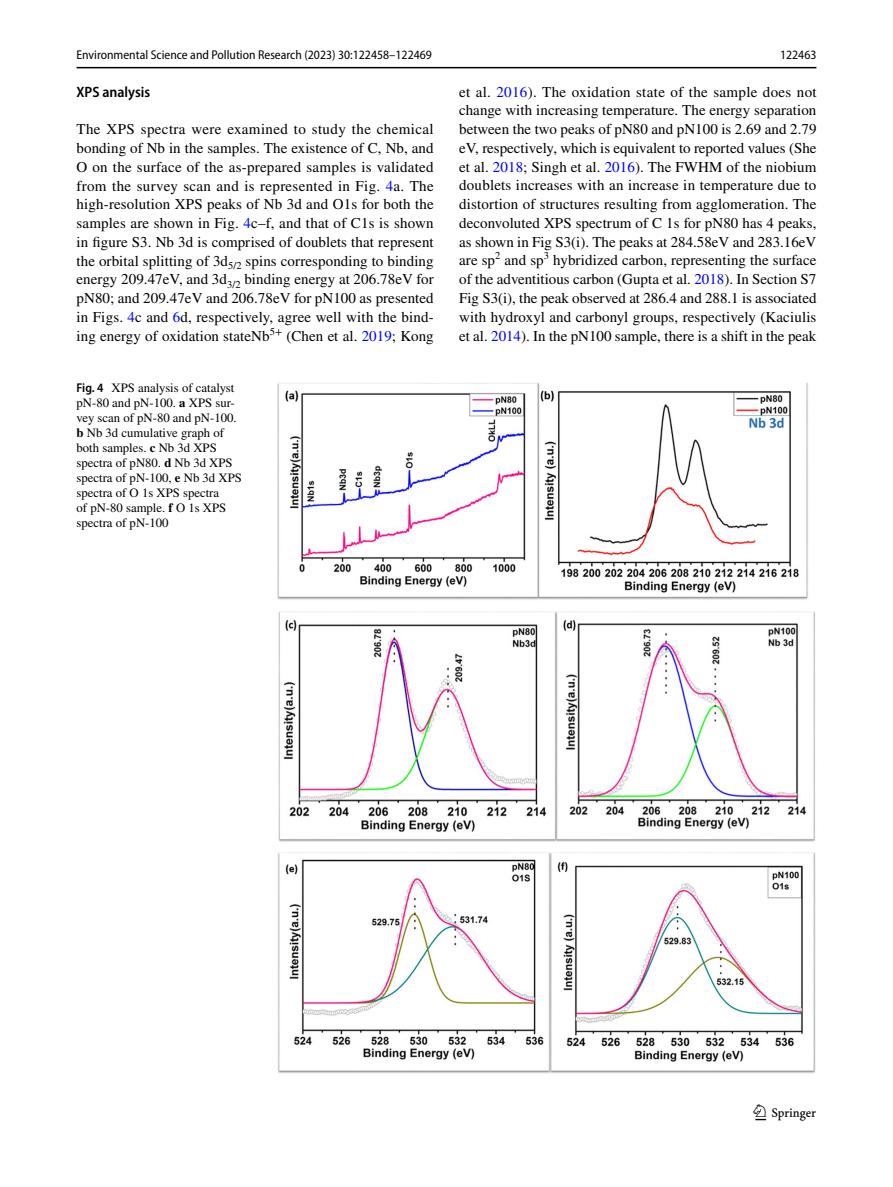
<style>
.page{position:relative;width:893px;height:1187px;background:#fff}
.page>*{position:absolute;margin:0;border:0;box-sizing:border-box;transform-origin:0 0}
.t1{font:22.5px "Springnew Regular 2";color:#000}
.t2{font:15px/18.8px "STIX";letter-spacing:.005em;color:#000;text-align:justify}
.t3{font:600 semi-condensed 15px "Myriad Pro";color:#000}
.t4{font:12.75px/15px "STIX";color:#000}
.t5{font:semi-condensed 12.75px "Myriad Pro";color:#000}
.s1{color:#00f}
.s2{font-family:"Myriad Pro";font-weight:600;font-stretch:semi-condensed}
.s3{font-weight:700}
</style>
<div class="page">
<hr style="left:77px;top:67px;width:739px;height:1px;background:#000">
<img style="left:277px;top:382px;width:539px;height:691px">
<p class="t5" style="left:77px;top:48px;width:357px">Environmental Science and Pollution Research (2023) 30:122458–122469</p>
<p class="t5" style="left:780px;top:48px;width:38px">122463</p>
<p class="t3" style="left:77px;top:83px;width:75px">XPS analysis</p>
<p class="t2" style="left:77px;top:121px;width:359px">The XPS spectra were examined to study the chemical bonding of Nb in the samples. The existence of C, Nb, and O on the surface of the as-prepared samples is validated from the survey scan and is represented in Fig. <span class="s1">4</span>a. The high-resolution XPS peaks of Nb 3d and O1s for both the samples are shown in Fig. <span class="s1">4</span>c–f, and that of C1s is shown in figure S3. Nb 3d is comprised of doublets that represent the orbital splitting of 3d<sub>5/2</sub> spins corresponding to binding energy 209.47eV, and 3d<sub>3/2</sub> binding energy at 206.78eV for pN80; and 209.47eV and 206.78eV for pN100 as presented in Figs. <span class="s1">4</span>c and <span class="s1">6</span>d, respectively, agree well with the bind&shy;ing energy of oxidation stateNb<sup>5+</sup> (Chen et al. <span class="s1">2019</span>; Kong</p>
<p class="t4" style="left:77px;top:380px;width:167px"><span class="s2">Fig. 4</span> XPS analysis of catalyst pN-80 and pN-100. <span class="s3">a</span> XPS sur&shy;vey scan of pN-80 and pN-100. <span class="s3">b</span> Nb 3d cumulative graph of both samples. <span class="s3">c</span> Nb 3d XPS spectra of pN80. <span class="s3">d</span> Nb 3d XPS spectra of pN-100, <span class="s3">e</span> Nb 3d XPS spectra of O 1s XPS spectra<br>of pN-80 sample. <span class="s3">f</span> O 1s XPS spectra of pN-100</p>
<p class="t2" style="left:459px;top:83px;width:359px">et al. <span class="s1">2016</span>). The oxidation state of the sample does not change with increasing temperature. The energy separation between the two peaks of pN80 and pN100 is 2.69 and 2.79 eV, respectively, which is equivalent to reported values (She et al. <span class="s1">2018</span>; Singh et al. <span class="s1">2016</span>). The FWHM of the niobium doublets increases with an increase in temperature due to distortion of structures resulting from agglomeration. The deconvoluted XPS spectrum of C 1s for pN80 has 4 peaks, as shown in Fig S3(i). The peaks at 284.58eV and 283.16eV are sp<sup>2</sup> and sp<sup>3</sup> hybridized carbon, representing the surface of the adventitious carbon (Gupta et al. <span class="s1">2018</span>). In Section S7<br>Fig S3(i), the peak observed at 286.4 and 288.1 is associated with hydroxyl and carbonyl groups, respectively (Kaciulis et al. <span class="s1">2014</span>). In the pN100 sample, there is a shift in the peak</p>
<h1 class="t1" style="left:755px;top:1104px;width:62px">1 3</h1>
</div>
